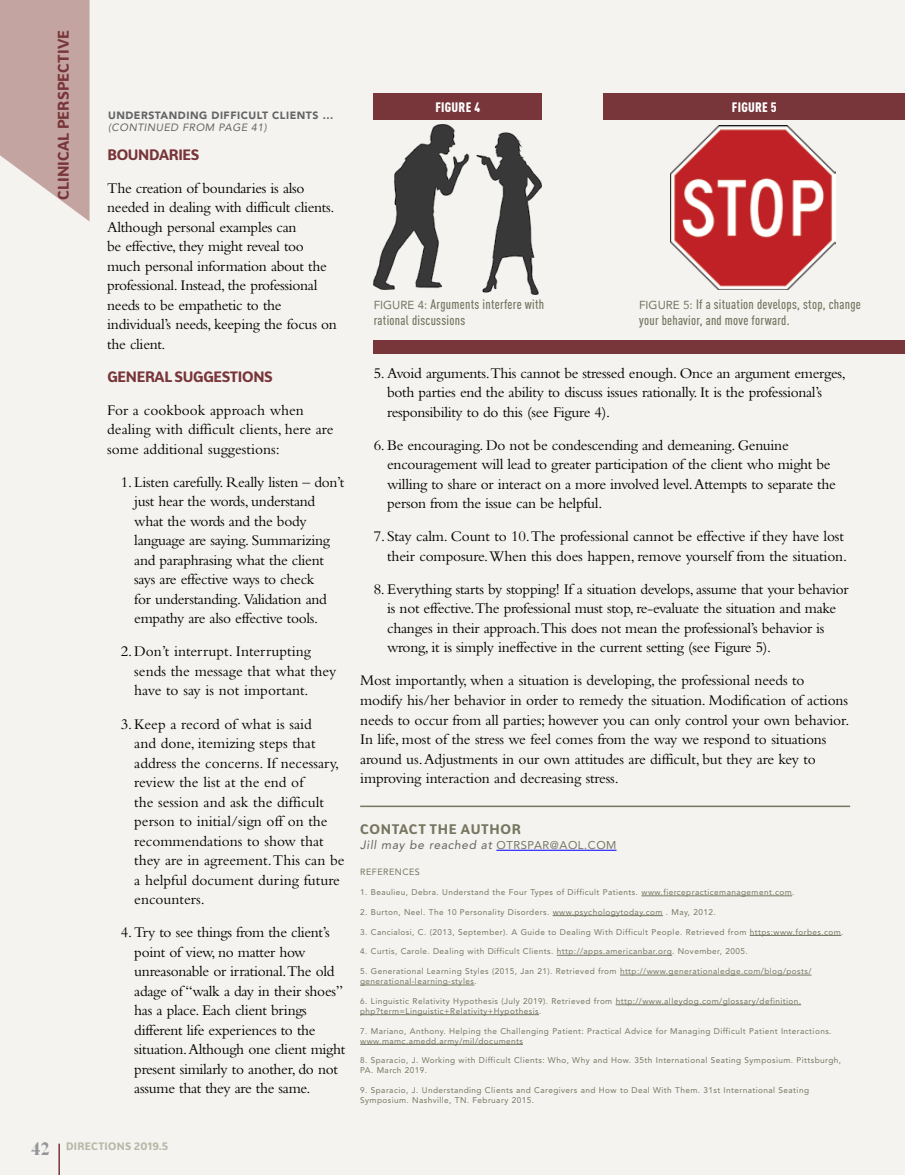
<style>
.page{position:relative;width:905px;height:1175px;background:#fff}
.page>*{position:absolute;margin:0;border:0;box-sizing:border-box;transform-origin:0 0}
.t1{font:15.3px/19.5px "Bembo";letter-spacing:-.02em;color:#000}
.t2{font:15.3px/19.5px "Bembo";color:#000}
.t3{font:700 15px "Bw Surco DEMO";letter-spacing:.01em;color:#78353a}
.t4{font:700 14.7px "Bw Surco DEMO";letter-spacing:-.02em;color:#78353a}
.t5{font:500 13.5px/16.2px "DIN Cond";letter-spacing:.02em;color:#767662}
.t6{font:700 13.5px "Bw Surco DEMO";letter-spacing:.05em;color:#767662}
.t7{font:900 13.5px "DIN Cond";letter-spacing:.02em;color:#fff}
.t8{font:italic 12px "Avenir LT Std";letter-spacing:.05em;color:#636466}
.t9{font:900 10.5px "Avenir LT Std";letter-spacing:.05em;color:#636466}
.t10{font:italic 10.5px "Avenir LT Std";letter-spacing:.05em;color:#636466}
.t11{font:700 10.5px "Bw Surco DEMO";letter-spacing:.03em;color:#b7b7a8}
.t12{font:9px "Avenir LT Std";letter-spacing:.05em;color:#767662}
.t13{font:8.25px/9.9px "Avenir LT Std";letter-spacing:.05em;color:#767662}
.s1{font-family:"Butler";font-weight:800;font-size:18px;color:#939598}
.s2{font-family:"Avenir";font-weight:400;font-size:11.7px}
.s3{font-style:normal;font-size:11.25px;color:#767662}
</style>
<div class="page">
<div style="left:0;top:0;width:904px;height:1174px;background:#f4f3ef"></div>
<svg style="left:0;top:0;width:90px;height:221px;background:#caafab"></svg>
<hr style="left:58px;top:1143px;width:2px;height:31px;background:#78353a">
<hr style="left:360px;top:805px;width:490px;height:2px;background:#767662">
<hr style="left:496px;top:850px;width:120px;height:1px;background:#00f">
<hr style="left:641px;top:895px;width:151px;height:1px;background:#767662">
<hr style="left:552px;top:915px;width:111px;height:1px;background:#767662">
<hr style="left:749px;top:935px;width:92px;height:1px;background:#767662">
<hr style="left:557px;top:955px;width:115px;height:1px;background:#767662">
<hr style="left:620px;top:974px;width:191px;height:1px;background:#767662">
<hr style="left:360px;top:984px;width:114px;height:1px;background:#767662">
<hr style="left:615px;top:1004px;width:186px;height:1px;background:#767662">
<hr style="left:360px;top:1014px;width:179px;height:1px;background:#767662">
<hr style="left:360px;top:1044px;width:163px;height:1px;background:#767662">
<div style="left:374px;top:340px;width:530px;height:14px;background:#78353a"></div>
<img style="left:374px;top:124px;width:168px;height:171px">
<div style="left:374px;top:93px;width:168px;height:26px;background:#78353a"></div>
<img style="left:670px;top:125px;width:165px;height:165px">
<div style="left:603px;top:93px;width:301px;height:26px;background:#78353a"></div>
<p class="t3" style="left:53px;top:200px;width:172px;rotate:-90deg">CLINICAL PERSPECTIVE</p>
<p class="t9" style="left:108px;top:109px;width:226px">UNDERSTANDING DIFFICULT CLIENTS ...</p>
<p class="t10" style="left:108px;top:121px;width:160px">(CONTINUED FROM PAGE 41)</p>
<p class="t4" style="left:107px;top:144px;width:94px">BOUNDARIES</p>
<p class="t1" style="left:107px;top:178px;width:231px">The creation of boundaries is also needed in dealing with difficult clients.<br>Although personal examples can<br>be effective, they might reveal too much personal information about the professional. Instead, the professional needs to be empathetic to the individual’s needs, keeping the focus on the client.</p>
<p class="t4" style="left:107px;top:366px;width:167px">GENERAL SUGGESTIONS</p>
<p class="t2" style="left:107px;top:400px;width:228px">For a cookbook approach when dealing with difficult clients, here are some additional suggestions:</p>
<p class="t1" style="left:134px;top:472px;width:211px;text-indent:-13px">1. Listen carefully. Really listen – don’t just hear the words, understand what the words and the body language are saying. Summarizing and paraphrasing what the client says are effective ways to check<br>for understanding. Validation and empathy are also effective tools.</p>
<p class="t2" style="left:134px;top:641px;width:203px;text-indent:-13px">2.Don’t interrupt. Interrupting sends the message that what they have to say is not important.</p>
<p class="t2" style="left:134px;top:713px;width:212px;text-indent:-13px">3.Keep a record of what is said<br>and done, itemizing steps that address the concerns. If necessary, review the list at the end of<br>the session and ask the difficult person to initial/sign off on the recommendations to show that they are in agreement. This can be a helpful document during future encounters.</p>
<p class="t1" style="left:134px;top:922px;width:212px;text-indent:-13px">4. Try to see things from the client’s point of view, no matter how unreasonable or irrational.The old adage of “walk a day in their shoes” has a place. Each client brings different life experiences to the situation. Although one client might present similarly to another, do not assume that they are the same.</p>
<p class="t11" style="left:31px;top:1138px;width:139px"><span class="s1">42</span> DIRECTIONS 2019.5</p>
<p class="t7" style="left:435px;top:98px;width:46px">FIGURE 4</p>
<p class="t5" style="left:374px;top:295px;width:172px"><span class="s2">FIGURE 4:</span> Arguments interfere with rational discussions</p>
<p class="t7" style="left:732px;top:98px;width:46px">FIGURE 5</p>
<p class="t5" style="left:639px;top:295px;width:223px"><span class="s2">FIGURE 5:</span> If a situation develops, stop, change your behavior, and move forward.</p>
<p class="t1" style="left:387px;top:363px;width:460px;text-indent:-13px">5. Avoid arguments.This cannot be stressed enough. Once an argument emerges, both parties end the ability to discuss issues rationally. It is the professional’s responsibility to do this (see Figure 4).</p>
<p class="t1" style="left:387px;top:435px;width:450px;text-indent:-13px">6. Be encouraging. Do not be condescending and demeaning. Genuine encouragement will lead to greater participation of the client who might be willing to share or interact on a more involved level. Attempts to separate the person from the issue can be helpful.</p>
<p class="t1" style="left:374px;top:526px;width:475px;text-align:right">7. Stay calm. Count to 10. The professional cannot be effective if they have lost their composure. When this does happen, remove yourself from the situation.</p>
<p class="t1" style="left:387px;top:579px;width:463px;text-indent:-13px">8. Everything starts by stopping! If a situation develops, assume that your behavior is not effective.The professional must stop, re-evaluate the situation and make changes in their approach.This does not mean the professional’s behavior is wrong, it is simply ineffective in the current setting (see Figure 5).</p>
<p class="t1" style="left:360px;top:670px;width:491px">Most importantly, when a situation is developing, the professional needs to modify his/her behavior in order to remedy the situation. Modification of actions needs to occur from all parties; however you can only control your own behavior.<br>In life, most of the stress we feel comes from the way we respond to situations around us. Adjustments in our own attitudes are difficult, but they are key to improving interaction and decreasing stress.</p>
<p class="t6" style="left:360px;top:819px;width:162px">CONTACT THE AUTHOR</p>
<p class="t8" style="left:360px;top:838px;width:258px">Jill may be reached at <span class="s3">OTRSPAR@AOL.COM</span></p>
<p class="t12" style="left:360px;top:866px;width:61px">REFERENCES</p>
<p class="t13" style="left:360px;top:887px;width:436px">1. Beaulieu, Debra. Understand the Four Types of Difficult Patients. www.fiercepracticemanagement.com.</p>
<p class="t13" style="left:360px;top:907px;width:357px">2. Burton, Neel. The 10 Personality Disorders. www.psychologytoday.com . May, 2012.</p>
<p class="t13" style="left:360px;top:926px;width:485px">3. Cancialosi, C. (2013, September). A Guide to Dealing With Difficult People. Retrieved from https:www.forbes.com.</p>
<p class="t13" style="left:360px;top:946px;width:389px">4. Curtis, Carole. Dealing with Difficult Clients. http://apps.americanbar.org. November, 2005.</p>
<p class="t13" style="left:360px;top:966px;width:453px">5. Generational Learning Styles (2015, Jan 21). Retrieved from http://www.generationaledge.com/blog/posts/ generational-learning-styles.</p>
<p class="t13" style="left:360px;top:996px;width:442px">6. Linguistic Relativity Hypothesis (July 2019). Retrieved from http://www.alleydog.com/glossary/definition. php?term=Linguistic+Relativity+Hypothesis.</p>
<p class="t13" style="left:360px;top:1025px;width:473px">7. Mariano, Anthony. Helping the Challenging Patient: Practical Advice for Managing Difficult Patient Interactions. www.mamc.amedd.army/mil/documents</p>
<p class="t13" style="left:360px;top:1055px;width:482px">8. Sparacio, J. Working with Difficult Clients: Who, Why and How. 35th International Seating Symposium. Pittsburgh,<br>PA. March 2019.</p>
<p class="t13" style="left:360px;top:1085px;width:450px">9. Sparacio, J. Understanding Clients and Caregivers and How to Deal With Them. 31st International Seating<br>Symposium. Nashville, TN. February 2015.</p>
</div>
